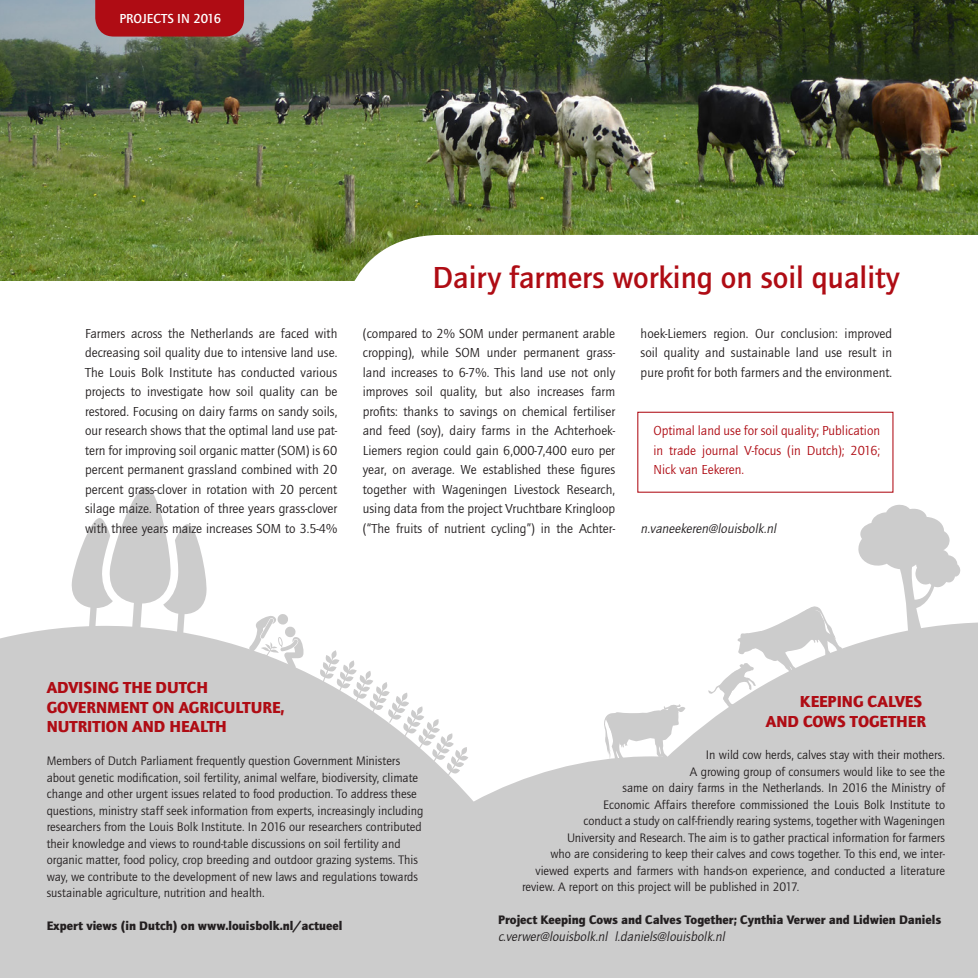
<style>
.page{position:relative;width:978px;height:978px;background:#fff}
.page>*{position:absolute;margin:0;border:0;box-sizing:border-box;transform-origin:0 0}
.t1{font:700 31.5px "Quay Itc T";color:#af0c14}
.t2{font:900 16.5px/19.8px "Quay Itc T";color:#af0c14;text-align:right}
.t3{font:13.5px/19.5px "Quay Itc T";color:#231f20;text-align:justify}
.t4{font:13.5px/19.5px "Quay Itc T";color:#af0c14;text-align:justify}
.t5{font:italic 13.5px "Quay Itc T";color:#231f20}
.t6{font:700 13.5px "Quay Itc T";color:#fff}
.t7{font:12.75px/16.5px "Quay Itc T";color:#231f20}
.t8{font:900 12.75px "Quay Itc T";color:#231f20}
</style>
<div class="page">
<img style="left:0;top:0;width:978px;height:281px">
<svg style="left:71px;top:486px;width:136px;height:137px"></svg>
<svg style="left:622px;top:622px;width:356px;height:132px;fill:#ccc"></svg>
<svg style="left:0;top:623px;width:622px;height:355px;fill:#ccc"></svg>
<div style="left:233px;top:754px;width:656px;height:224px;background:#ccc"></div>
<div style="left:889px;top:743px;width:89px;height:235px;background:#ccc"></div>
<svg style="left:708px;top:606px;width:136px;height:103px"></svg>
<svg style="left:858px;top:504px;width:103px;height:135px"></svg>
<svg style="left:249px;top:614px;width:55px;height:56px"></svg>
<svg style="left:319px;top:650px;width:149px;height:126px"></svg>
<div style="left:95px;top:0;width:149px;height:37px;background:#af0c14"></div>
<svg style="left:339px;top:235px;width:639px;height:210px"></svg>
<div style="left:637px;top:412px;width:256px;height:81px;background:#fff;border:1px solid #af0c14"></div>
<p class="t6" style="left:119px;top:11px;width:103px">PROJECTS IN 2016</p>
<p class="t1" style="left:433px;top:259px;width:469px">Dairy farmers working on soil quality</p>
<p class="t3" style="left:85px;top:323px;width:254px">Farmers across the Netherlands are faced with decreasing soil quality due to intensive land use.<br>The Louis Bolk Institute has conducted various projects to investigate how soil quality can be restored. Focusing on dairy farms on sandy soils, our research shows that the optimal land use pat&shy;tern for improving soil organic matter (SOM) is 60 percent permanent grassland combined with 20 percent grass-clover in rotation with 20 percent silage maize. Rotation of three years grass-clover with three years maize increases SOM to 3.5-4%</p>
<p class="t3" style="left:363px;top:323px;width:254px">(compared to 2% SOM under permanent arable cropping), while SOM under permanent grass&shy;land increases to 6-7%. This land use not only improves soil quality, but also increases farm profits: thanks to savings on chemical fertiliser and feed (soy), dairy farms in the Achterhoek-Liemers region could gain 6,000-7,400 euro per year, on average. We established these figures together with Wageningen Livestock Research, using data from the project Vruchtbare Kringloop (“The fruits of nutrient cycling”) in the Achter-</p>
<p class="t3" style="left:641px;top:323px;width:253px">hoek-Liemers region. Our conclusion: improved soil quality and sustainable land use result in pure profit for both farmers and the environment.</p>
<p class="t4" style="left:653px;top:421px;width:228px">Optimal land use for soil quality; Publication in trade journal V-focus (in Dutch); 2016; Nick van Eekeren.</p>
<p class="t5" style="left:641px;top:521px;width:140px">n.vaneekeren@louisbolk.nl</p>
<p class="t2" style="left:47px;top:677px;width:163px">ADVISING THE DUTCH</p>
<p class="t2" style="left:47px;top:697px;width:239px">GOVERNMENT ON AGRICULTURE,</p>
<p class="t2" style="left:47px;top:717px;width:182px">NUTRITION AND HEALTH</p>
<p class="t7" style="left:47px;top:753px;width:378px">Members of Dutch Parliament frequently question Government Ministers about genetic modification, soil fertility, animal welfare, biodiversity, climate change and other urgent issues related to food production. To address these questions, ministry staff seek information from experts, increasingly including researchers from the Louis Bolk Institute. In 2016 our researchers contributed their knowledge and views to round-table discussions on soil fertility and organic matter, food policy, crop breeding and outdoor grazing systems. This way, we contribute to the development of new laws and regulations towards sustainable agriculture, nutrition and health.</p>
<p class="t8" style="left:47px;top:919px;width:297px">Expert views (in Dutch) on www.louisbolk.nl/actueel</p>
<p class="t2" style="left:766px;top:691px;width:162px">KEEPING CALVES<br>AND COWS TOGETHER</p>
<p class="t7" style="left:706px;top:747px;width:241px">In wild cow herds, calves stay with their mothers.</p>
<p class="t7" style="left:690px;top:763px;width:257px">A growing group of consumers would like to see the</p>
<p class="t7" style="left:623px;top:780px;width:324px">same on dairy farms in the Netherlands. In 2016 the Ministry of</p>
<p class="t7" style="left:603px;top:796px;width:344px">Economic Affairs therefore commissioned the Louis Bolk Institute to</p>
<p class="t7" style="left:584px;top:813px;width:363px">conduct a study on calf-friendly rearing systems, together with Wageningen</p>
<p class="t7" style="left:567px;top:829px;width:380px">University and Research. The aim is to gather practical information for farmers</p>
<p class="t7" style="left:551px;top:846px;width:396px">who are considering to keep their calves and cows together. To this end, we inter-</p>
<p class="t7" style="left:536px;top:862px;width:411px">viewed experts and farmers with hands-on experience, and conducted a literature</p>
<p class="t7" style="left:522px;top:879px;width:279px">review. A report on this project will be published in 2017.</p>
<p class="t8" style="left:498px;top:913px;width:445px">Project Keeping Cows and Calves Together; Cynthia Verwer and Lidwien Daniels</p>
<p class="t5" style="left:498px;top:928px;width:231px">c.verwer@louisbolk.nl l.daniels@louisbolk.nl</p>
</div>
